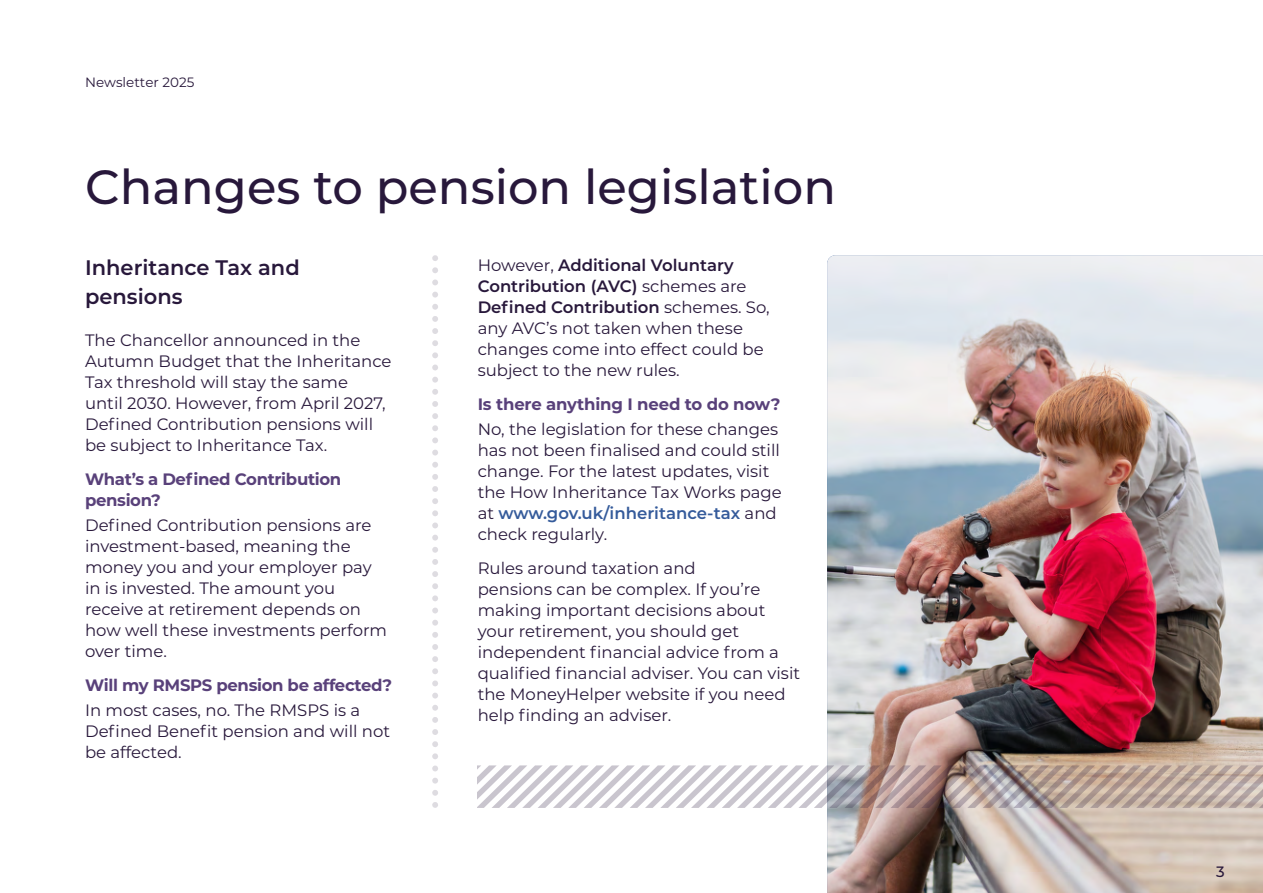
<style>
.page{position:relative;width:1263px;height:893px;background:#fff}
.page>*{position:absolute;margin:0;border:0;box-sizing:border-box;transform-origin:0 0}
.Page_Header{font:500 48px "Montserrat";color:#28183b}
.Sub_Heading{font:600 21px/28.5px "Montserrat";color:#28183b}
.Text{font:16.5px/21px "Montserrat";color:#28183b}
.Text-2{font:700 16.5px/21px "Montserrat";letter-spacing:-.02em;color:#59417a}
.t1{font:500 15px "Montserrat";color:#28183b}
.t2{font:13.5px "Montserrat";color:#28183b}
.s1{font-family:"Montserrat Alternates"}
.s2{font-weight:600}
.s3{font-weight:600;color:#355b9b}
</style>
<div class="page">
<img style="left:827px;top:255px;width:436px;height:638px">
<svg style="left:478px;top:765px;width:785px;height:43px"></svg>
<svg style="left:432px;top:258px;width:6px;height:535px"></svg>
<p class="t2" style="left:85px;top:73px;width:111px">Newsletter 202<span class="s1">5</span></p>
<p class="Page_Header" style="left:85px;top:153px;width:752px">Changes to pension legislation</p>
<p class="Sub_Heading" style="left:85px;top:253px;width:216px">Inheritance Tax and pensions</p>
<p class="Text" style="left:85px;top:329px;width:308px">The Chancellor announced in the Autumn Budget that the Inheritance Tax threshold will stay the same<br>until 2030. However, from April 2027, Defined Contribution pensions will be subject to Inheritance Tax.</p>
<p class="Text-2" style="left:85px;top:468px;width:258px">What’s a Defined Contribution pension?</p>
<p class="Text" style="left:85px;top:514px;width:303px">Defined Contribution pensions are investment-based, meaning the money you and your employer pay in is invested. The amount you receive at retirement depends on how well these investments perform over time.</p>
<p class="Text-2" style="left:85px;top:674px;width:308px">Will my RMSPS pension be affected?</p>
<p class="Text" style="left:85px;top:699px;width:307px">In most cases, no. The RMSPS is a<br>Defined Benefit pension and will not be affected.</p>
<p class="Text" style="left:478px;top:254px;width:293px">However, <span class="s2">Additional Voluntary<br>Contribution (AVC)</span> schemes are<br><span class="s2">Defined Contribution</span> schemes. So, any AVC’s not taken when these changes come into effect could be subject to the new rules.</p>
<p class="Text-2" style="left:478px;top:393px;width:304px">Is there anything I need to do now?</p>
<p class="Text" style="left:478px;top:418px;width:306px">No, the legislation for these changes has not been finalised and could still change. For the latest updates, visit the How Inheritance Tax Works page at <span class="s3">www.gov.uk/inheritance-tax</span> and check regularly.</p>
<p class="Text" style="left:478px;top:557px;width:324px">Rules around taxation and<br>pensions can be complex. If you’re making important decisions about your retirement, you should get independent financial advice from a qualified financial adviser. You can visit the MoneyHelper website if you need help finding an adviser.</p>
<p class="t1" style="left:1216px;top:861px;width:10px">3</p>
</div>
